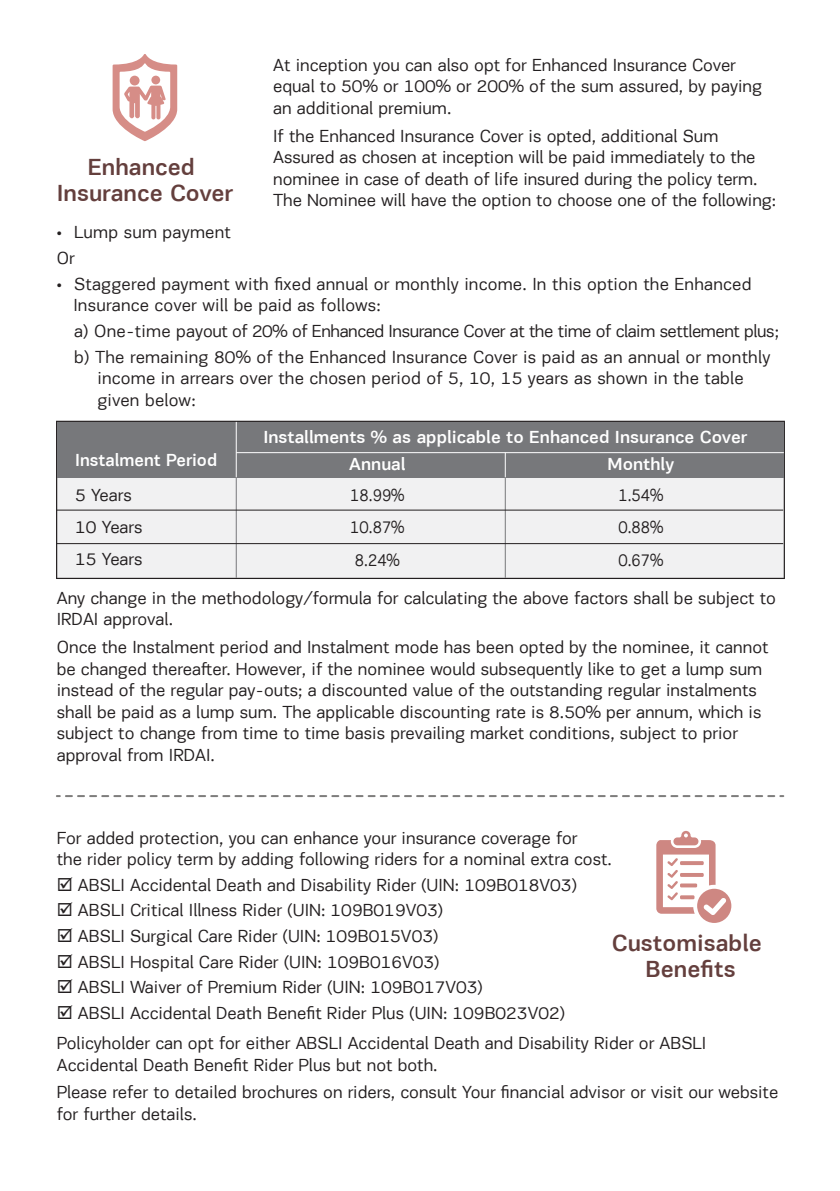
<style>
.page{position:relative;width:840px;height:1191px;background:#fff}
.page>*{position:absolute;margin:0;border:0;box-sizing:border-box;transform-origin:0 0}
.t1{font:500 24px/26px "PF Encore Sans Pro";color:#643f3d;text-align:center}
.t2{font:18px/21.6px "PF Encore Sans Pro";color:#231f20}
.t3{font:500 18px "PF Encore Sans Pro";color:#fff}
.t4{font:18px "PF Encore Sans Pro";color:#231f20;scale:.87 1}
.s1{font-family:"Myriad Pro"}
</style>
<div class="page">
<div style="left:56px;top:421px;width:728px;height:158px;background:#f1f1f2"></div>
<div style="left:57px;top:422px;width:726px;height:55px;background:#77787b"></div>
<hr style="left:236px;top:439px;width:1px;height:139px;background:#77787b">
<hr style="left:236px;top:422px;width:1px;height:55px;background:#fff">
<hr style="left:504px;top:439px;width:1px;height:139px;background:#77787b">
<svg style="left:504px;top:453px;width:1px;height:24px"></svg>
<hr style="left:236px;top:452px;width:547px;height:1px;background:#fff">
<hr style="left:57px;top:510px;width:725px;height:1px;background:#231f20">
<hr style="left:57px;top:543px;width:725px;height:1px;background:#231f20">
<svg style="left:66px;top:795px;width:716px;height:2px"></svg>
<svg style="left:112px;top:54px;width:65px;height:87px"></svg>
<svg style="left:656px;top:831px;width:75px;height:92px"></svg>
<h1 class="t1" style="left:57px;top:154px;width:178px">Enhanced<br>Insurance Cover</h1>
<p class="t2" style="left:273px;top:54px;width:490px">At inception you can also opt for Enhanced Insurance Cover equal to 50% or 100% or 200% of the sum assured, by paying an additional premium.</p>
<p class="t2" style="left:273px;top:125px;width:504px">If the Enhanced Insurance Cover is opted, additional Sum Assured as chosen at inception will be paid immediately to the nominee in case of death of life insured during the policy term.<br>The Nominee will have the option to choose one of the following:</p>
<p class="t2" style="left:57px;top:220px;width:176px;line-height:25.6px"><span class="s1">•</span> Lump sum payment<br>Or</p>
<p class="t2" style="left:73px;top:273px;width:679px;text-indent:-17px"><span class="s1">•</span> Staggered payment with fixed annual or monthly income. In this option the Enhanced<br>Insurance cover will be paid as follows:</p>
<p class="t2" style="left:74px;top:318px;width:706px;line-height:25.6px">a) One-time payout of 20% of Enhanced Insurance Cover at the time of claim settlement plus; b) The remaining 80% of the Enhanced Insurance Cover is paid as an annual or monthly</p>
<p class="t2" style="left:97px;top:367px;width:647px">income in arrears over the chosen period of 5, 10, 15 years as shown in the table given below:</p>
<p class="t3" style="left:75px;top:449px;width:143px">Instalment Period</p>
<p class="t3" style="left:263px;top:426px;width:485px">Installments % as applicable to Enhanced Insurance Cover</p>
<p class="t3" style="left:349px;top:453px;width:58px">Annual</p>
<p class="t3" style="left:607px;top:453px;width:68px">Monthly</p>
<p class="t2" style="left:75px;top:484px;width:58px">5 Years</p>
<p class="t4" style="left:618px;top:485px;width:53px">1.54%</p>
<p class="t4" style="left:350px;top:517px;width:64px">10.87%</p>
<p class="t4" style="left:618px;top:517px;width:53px">0.88%</p>
<p class="t4" style="left:355px;top:549px;width:53px">8.24%</p>
<p class="t4" style="left:618px;top:549px;width:53px">0.67%</p>
<p class="t4" style="left:350px;top:485px;width:64px">18.99%</p>
<p class="t2" style="left:75px;top:511px;width:69px;line-height:31.8px">10 Years<br>15 Years</p>
<p class="t2" style="left:57px;top:587px;width:720px">Any change in the methodology/formula for calculating the above factors shall be subject to<br>IRDAI approval.</p>
<p class="t2" style="left:57px;top:636px;width:713px">Once the Instalment period and Instalment mode has been opted by the nominee, it cannot be changed thereaſter. However, if the nominee would subsequently like to get a lump sum instead of the regular pay-outs; a discounted value of the outstanding regular instalments shall be paid as a lump sum. The applicable discounting rate is 8.50% per annum, which is subject to change from time to time basis prevailing market conditions, subject to prior approval from IRDAI.</p>
<p class="t2" style="left:57px;top:827px;width:556px">For added protection, you can enhance your insurance coverage for<br>the rider policy term by adding following riders for a nominal extra cost.</p>
<p class="t2" style="left:57px;top:874px;width:521px">☑ ABSLI Accidental Death and Disability Rider (UIN: 109B018V03)</p>
<p class="t2" style="left:57px;top:899px;width:388px">☑ ABSLI Critical Illness Rider (UIN: 109B019V03)</p>
<p class="t2" style="left:57px;top:925px;width:383px">☑ ABSLI Surgical Care Rider (UIN: 109B015V03)</p>
<p class="t2" style="left:57px;top:951px;width:384px">☑ ABSLI Hospital Care Rider (UIN: 109B016V03)</p>
<p class="t2" style="left:57px;top:976px;width:427px">☑ ABSLI Waiver of Premium Rider (UIN: 109B017V03)</p>
<p class="t2" style="left:57px;top:1002px;width:509px">☑ ABSLI Accidental Death Benefit Rider Plus (UIN: 109B023V02)</p>
<h1 class="t1" style="left:611px;top:929px;width:151px">Customisable<br>Benefits</h1>
<p class="t2" style="left:57px;top:1032px;width:650px">Policyholder can opt for either ABSLI Accidental Death and Disability Rider or ABSLI<br>Accidental Death Benefit Rider Plus but not both.</p>
<p class="t2" style="left:57px;top:1081px;width:722px">Please refer to detailed brochures on riders, consult Your financial advisor or visit our website for further details.</p>
</div>
